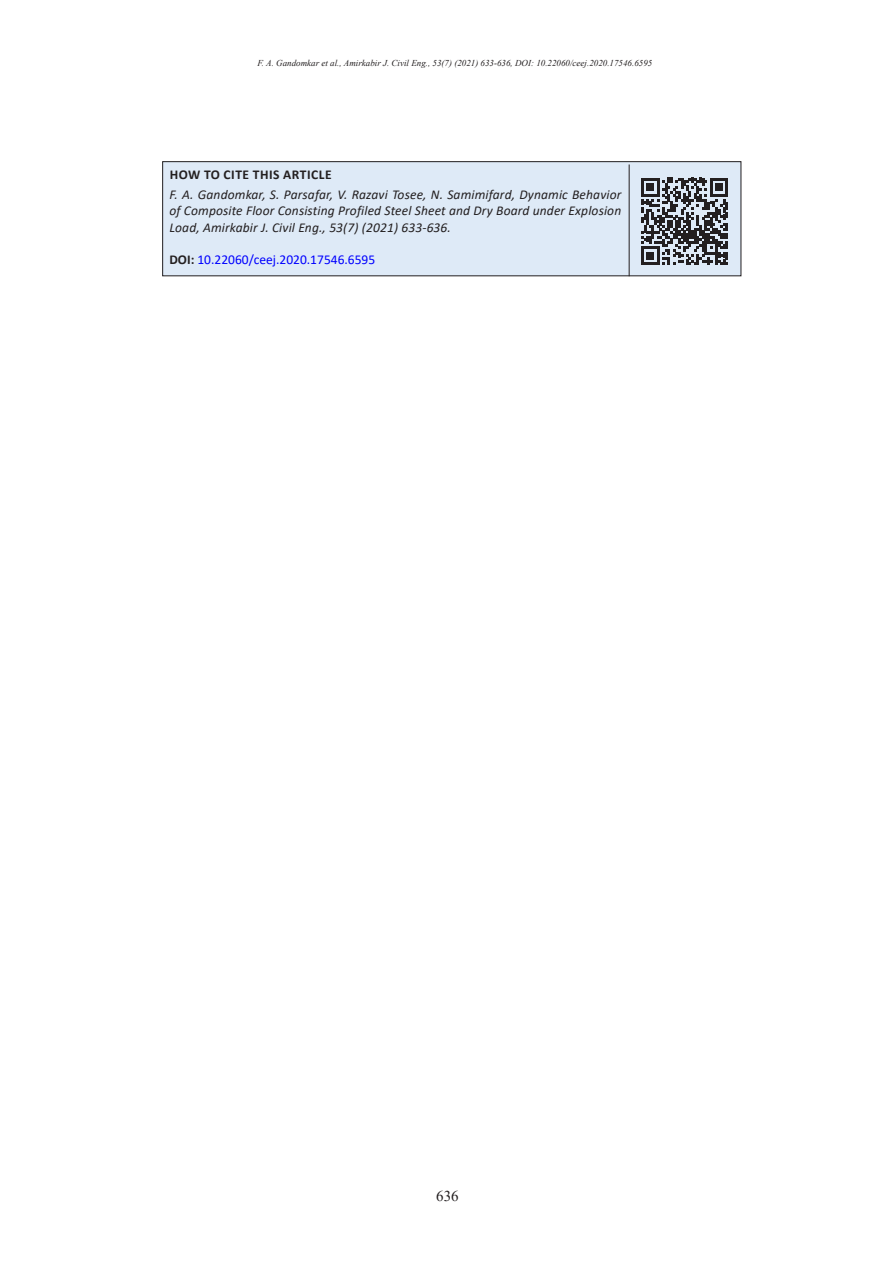
<style>
.page{position:relative;width:893px;height:1263px;background:#fff}
.page>*{position:absolute;margin:0;border:0;box-sizing:border-box;transform-origin:0 0}
.t1{font:15px "Times New Roman";color:#231f20}
.t2{font:italic 13.5px/16.2px "Calibri";letter-spacing:.01em;color:#231f20;text-align:justify}
.t3{font:13.5px "Calibri";color:#00f}
.t4{font:700 13.5px "Calibri";letter-spacing:.04em;color:#231f20}
.t5{font:italic 9px "Times New Roman";color:#231f20}
.s1{font-weight:700;color:#231f20}
</style>
<div class="page">
<div style="left:163px;top:162px;width:578px;height:114px;background:#deeaf7"></div>
<div style="left:162px;top:161px;width:579px;height:115px;border:1px solid #231f20"></div>
<hr style="left:629px;top:164px;width:1px;height:112px;background:#231f20">
<svg style="left:641px;top:178px;width:87px;height:87px"></svg>
<p class="t5" style="left:258px;top:57px;width:396px">F. A. Gandomkar et al., Amirkabir J. Civil Eng., 53(7) (2021) 633-636, DOI: 10.22060/ceej.2020.17546.6595</p>
<p class="t4" style="left:170px;top:165px;width:163px">HOW TO CITE THIS ARTICLE</p>
<p class="t2" style="left:169px;top:186px;width:453px">F. A. Gandomkar, S. Parsafar, V. Razavi Tosee, N. Samimifard, Dynamic Behavior of Composite Floor Consisting Profiled Steel Sheet and Dry Board under Explosion Load, Amirkabir J. Civil Eng., 53(7) (2021) 633-636.</p>
<p class="t3" style="left:169px;top:250px;width:207px"><span class="s1">DOI:</span> 10.22060/ceej.2020.17546.6595</p>
<p class="t1" style="left:436px;top:1185px;width:24px">636</p>
</div>
